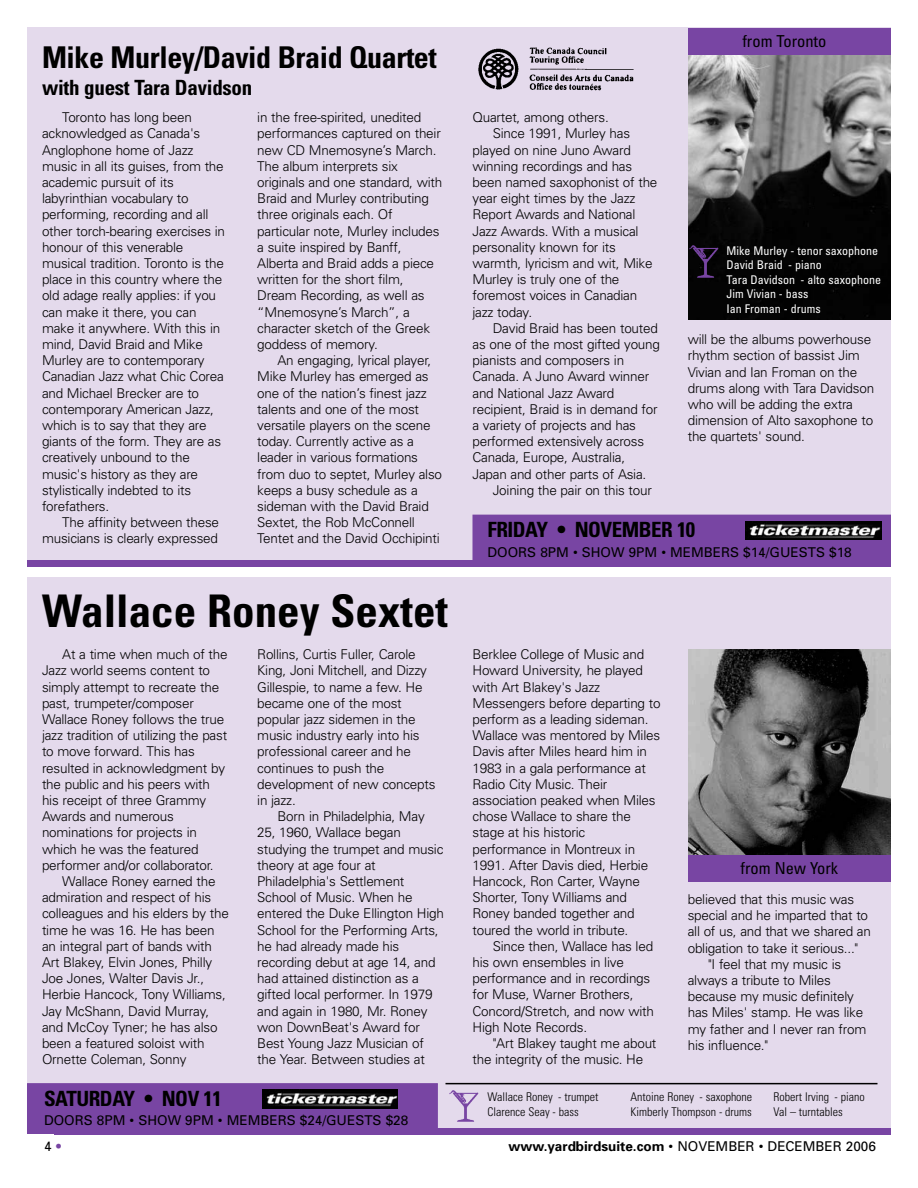
<style>
.page{position:relative;width:918px;height:1188px;background:#fff}
.page>*{position:absolute;margin:0;border:0;box-sizing:border-box;transform-origin:0 0}
.t1{font:700 condensed 45px "Univers";color:#000}
.t2{font:700 condensed 30px "Univers";letter-spacing:-.015em;color:#000}
.t3{font:700 condensed 21px "Univers";letter-spacing:-.02em;color:#000}
.t4{font:condensed 16.5px "Univers";color:#000}
.t5{font:300 13.5px/16.2px "Univers";letter-spacing:-.015em;color:#000}
.t6{font:13.5px "Univers";color:#000}
.t7{font:300 condensed 12px "Univers";color:#000}
.t8{font:condensed 12px/14.4px "Univers";color:#fff}
.s1{font-weight:700;font-stretch:condensed;color:#7845a3}
.s2{font-weight:700}
</style>
<div class="page">
<div style="left:27px;top:578px;width:864px;height:556px;background:#e4daec"></div>
<div style="left:54px;top:1128px;width:837px;height:6px;background:#7845a3"></div>
<div style="left:27px;top:27px;width:864px;height:540px;background:#e4daec"></div>
<img style="left:688px;top:649px;width:203px;height:206px">
<div style="left:28px;top:1084px;width:409px;height:49px;background:#7845a3"></div>
<div style="left:27px;top:1083px;width:411px;height:51px;border:1px solid #7845a3"></div>
<img style="left:263px;top:1090px;width:134px;height:18px">
<img style="left:449px;top:1090px;width:30px;height:32px">
<div style="left:688px;top:855px;width:203px;height:27px;background:#7845a3"></div>
<hr style="left:446px;top:1083px;width:432px;height:1px;background:#000">
<img style="left:688px;top:55px;width:203px;height:264px">
<div style="left:688px;top:28px;width:203px;height:27px;background:#7845a3"></div>
<img style="left:689px;top:246px;width:32px;height:31px">
<div style="left:27px;top:560px;width:864px;height:7px;background:#7845a3"></div>
<div style="left:473px;top:515px;width:417px;height:50px;background:#7845a3"></div>
<img style="left:746px;top:521px;width:135px;height:19px">
<img style="left:478px;top:47px;width:156px;height:44px">
<h2 class="t2" style="left:42px;top:46px;width:396px">Mike Murley/David Braid Quartet</h2>
<h3 class="t3" style="left:42px;top:80px;width:212px">with guest Tara Davidson</h3>
<p class="t5" style="left:42px;top:110px;width:185px;text-indent:20px">Toronto has long been acknowledged as Canada's<br>Anglophone home of Jazz music in all its guises, from the academic pursuit of its labyrinthian vocabulary to performing, recording and all other torch-bearing exercises in honour of this venerable musical tradition. Toronto is the place in this country where the old adage really applies: if you can make it there, you can make it anywhere. With this in mind, David Braid and Mike<br>Murley are to contemporary<br>Canadian Jazz what Chic Corea and Michael Brecker are to contemporary American Jazz, which is to say that they are giants of the form. They are as creatively unbound to the music's history as they are stylistically indebted to its forefathers.</p>
<p class="t5" style="left:42px;top:515px;width:179px;text-align:right">The affinity between these musicians is clearly expressed</p>
<p class="t5" style="left:257px;top:110px;width:187px">in the free-spirited, unedited performances captured on their new CD Mnemosyne’s March.<br>The album interprets six originals and one standard, with<br>Braid and Murley contributing three originals each. Of particular note, Murley includes a suite inspired by Banff,<br>Alberta and Braid adds a piece written for the short film,<br>Dream Recording, as well as “Mnemosyne’s March”, a character sketch of the Greek goddess of memory.</p>
<p class="t5" style="left:257px;top:353px;width:186px;text-indent:20px">An engaging, lyrical player,<br>Mike Murley has emerged as one of the nation’s finest jazz talents and one of the most versatile players on the scene today. Currently active as a leader in various formations from duo to septet, Murley also keeps a busy schedule as a sideman with the David Braid<br>Sextet, the Rob McConnell<br>Tentet and the David Occhipinti</p>
<h1 class="t1" style="left:42px;top:595px;width:408px">Wallace Roney Sextet</h1>
<p class="t5" style="left:42px;top:648px;width:187px;text-indent:20px">At a time when much of the<br>Jazz world seems content to simply attempt to recreate the past, trumpeter/composer<br>Wallace Roney follows the true jazz tradition of utilizing the past to move forward. This has resulted in acknowledgment by the public and his peers with his receipt of three Grammy<br>Awards and numerous nominations for projects in which he was the featured performer and/or collaborator.</p>
<p class="t5" style="left:42px;top:874px;width:188px;text-indent:20px">Wallace Roney earned the admiration and respect of his colleagues and his elders by the time he was 16. He has been an integral part of bands with<br>Art Blakey, Elvin Jones, Philly<br>Joe Jones, Walter Davis Jr.,<br>Herbie Hancock, Tony Williams,<br>Jay McShann, David Murray, and McCoy Tyner; he has also been a featured soloist with<br>Ornette Coleman, Sonny</p>
<p class="t5" style="left:257px;top:648px;width:180px">Rollins, Curtis Fuller, Carole<br>King, Joni Mitchell, and Dizzy<br>Gillespie, to name a few. He became one of the most popular jazz sidemen in the music industry early into his professional career and he continues to push the development of new concepts in jazz.</p>
<p class="t5" style="left:257px;top:810px;width:188px;text-indent:20px">Born in Philadelphia, May<br>25, 1960, Wallace began studying the trumpet and music theory at age four at<br>Philadelphia's Settlement<br>School of Music. When he entered the Duke Ellington High<br>School for the Performing Arts, he had already made his recording debut at age 14, and had attained distinction as a gifted local performer. In 1979 and again in 1980, Mr. Roney won DownBeat's Award for<br>Best Young Jazz Musician of the Year. Between studies at</p>
<h3 class="t3" style="left:44px;top:1090px;width:179px">SATURDAY • NOV 11</h3>
<p class="t6" style="left:44px;top:1115px;width:366px">DOORS 8PM • SHOW 9PM • MEMBERS $24/GUESTS $28</p>
<p class="t5" style="left:472px;top:110px;width:138px">Quartet, among others.</p>
<p class="t5" style="left:493px;top:127px;width:139px">Since 1991, Murley has</p>
<p class="t5" style="left:472px;top:143px;width:160px">played on nine Juno Award</p>
<p class="t5" style="left:472px;top:159px;width:161px">winning recordings and has</p>
<p class="t5" style="left:472px;top:175px;width:186px">been named saxophonist of the</p>
<p class="t5" style="left:472px;top:191px;width:165px">year eight times by the Jazz</p>
<p class="t5" style="left:472px;top:208px;width:164px">Report Awards and National</p>
<p class="t5" style="left:472px;top:224px;width:168px">Jazz Awards. With a musical</p>
<p class="t5" style="left:472px;top:240px;width:145px">personality known for its</p>
<p class="t5" style="left:472px;top:256px;width:182px">warmth, lyricism and wit, Mike</p>
<p class="t5" style="left:472px;top:272px;width:148px">Murley is truly one of the</p>
<p class="t5" style="left:472px;top:289px;width:166px">foremost voices in Canadian</p>
<p class="t5" style="left:472px;top:305px;width:61px">jazz today.</p>
<p class="t5" style="left:493px;top:321px;width:167px">David Braid has been touted</p>
<p class="t5" style="left:472px;top:337px;width:189px">as one of the most gifted young</p>
<p class="t5" style="left:472px;top:353px;width:153px">pianists and composers in</p>
<p class="t5" style="left:472px;top:370px;width:178px">Canada. A Juno Award winner</p>
<p class="t5" style="left:472px;top:386px;width:143px">and National Jazz Award</p>
<p class="t5" style="left:472px;top:402px;width:187px">recipient, Braid is in demand for</p>
<p class="t5" style="left:472px;top:418px;width:165px">a variety of projects and has</p>
<p class="t5" style="left:472px;top:434px;width:173px">performed extensively across</p>
<p class="t5" style="left:472px;top:451px;width:154px">Canada, Europe, Australia,</p>
<p class="t5" style="left:472px;top:467px;width:175px">Japan and other parts of Asia.</p>
<p class="t5" style="left:493px;top:483px;width:161px">Joining the pair on this tour</p>
<p class="t4" style="left:742px;top:35px;width:86px">from Toronto</p>
<p class="t8" style="left:727px;top:245px;width:156px">Mike Murley - tenor saxophone<br>David Braid - piano<br>Tara Davidson - alto saxophone<br>Jim Vivian - bass<br>Ian Froman - drums</p>
<p class="t5" style="left:688px;top:332px;width:188px">will be the albums powerhouse rhythm section of bassist Jim<br>Vivian and Ian Froman on the drums along with Tara Davidson who will be adding the extra dimension of Alto saxophone to the quartets' sound.</p>
<h3 class="t3" style="left:488px;top:522px;width:209px">FRIDAY • NOVEMBER 10</h3>
<p class="t6" style="left:488px;top:547px;width:366px">DOORS 8PM • SHOW 9PM • MEMBERS $14/GUESTS $18</p>
<p class="t5" style="left:472px;top:648px;width:190px">Berklee College of Music and<br>Howard University, he played with Art Blakey's Jazz<br>Messengers before departing to perform as a leading sideman.<br>Wallace was mentored by Miles<br>Davis after Miles heard him in<br>1983 in a gala performance at<br>Radio City Music. Their association peaked when Miles chose Wallace to share the stage at his historic performance in Montreux in<br>1991. After Davis died, Herbie<br>Hancock, Ron Carter, Wayne<br>Shorter, Tony Williams and<br>Roney banded together and toured the world in tribute.</p>
<p class="t5" style="left:472px;top:939px;width:183px;text-indent:20px">Since then, Wallace has led his own ensembles in live performance and in recordings for Muse, Warner Brothers,<br>Concord/Stretch, and now with<br>High Note Records.</p>
<p class="t5" style="left:472px;top:1036px;width:185px;text-indent:20px">"Art Blakey taught me about the integrity of the music. He</p>
<p class="t4" style="left:741px;top:862px;width:99px">from New York</p>
<p class="t5" style="left:688px;top:892px;width:168px">believed that this music was</p>
<p class="t5" style="left:688px;top:909px;width:182px">special and he imparted that to</p>
<p class="t5" style="left:688px;top:925px;width:185px">all of us, and that we shared an</p>
<p class="t5" style="left:688px;top:941px;width:172px">obligation to take it serious..."</p>
<p class="t5" style="left:708px;top:957px;width:135px">"I feel that my music is</p>
<p class="t5" style="left:688px;top:973px;width:145px">always a tribute to Miles</p>
<p class="t5" style="left:688px;top:990px;width:168px">because my music definitely</p>
<p class="t5" style="left:688px;top:1006px;width:177px">has Miles' stamp. He was like</p>
<p class="t5" style="left:688px;top:1022px;width:180px">my father and I never ran from</p>
<p class="t5" style="left:688px;top:1038px;width:82px">his influence."</p>
<p class="t7" style="left:488px;top:1093px;width:112px">Wallace Roney - trumpet</p>
<p class="t7" style="left:631px;top:1093px;width:123px">Antoine Roney - saxophone</p>
<p class="t7" style="left:774px;top:1093px;width:93px">Robert Irving - piano</p>
<p class="t7" style="left:488px;top:1107px;width:93px">Clarence Seay - bass</p>
<p class="t7" style="left:631px;top:1107px;width:123px">Kimberly Thompson - drums</p>
<p class="t7" style="left:774px;top:1107px;width:71px">Val – turntables</p>
<p class="t6" style="left:44px;top:1141px;width:19px">4 <span class="s1">•</span></p>
<p class="t6" style="left:508px;top:1141px;width:369px"><span class="s2">www.yardbirdsuite.com</span> • NOVEMBER • DECEMBER 2006</p>
</div>
